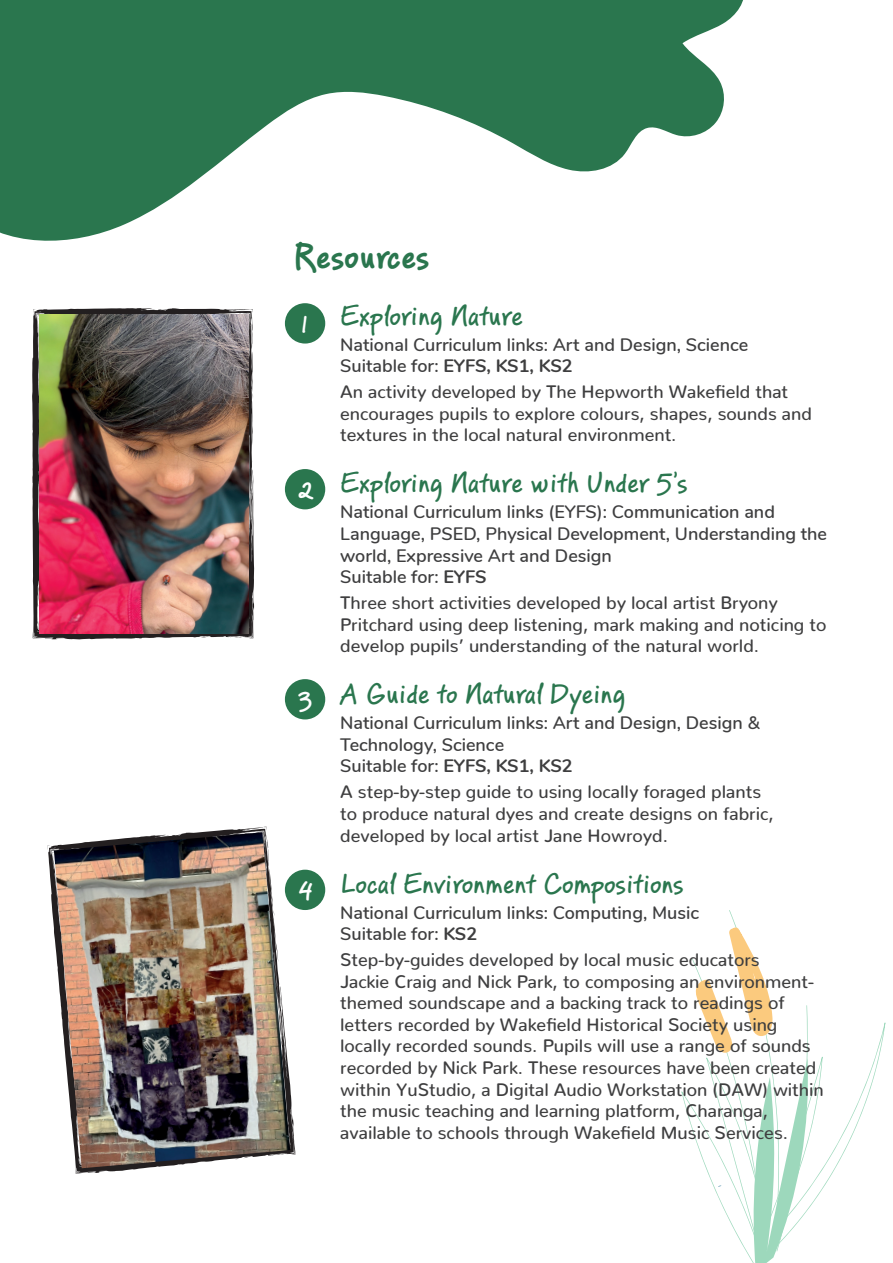
<style>
.page{position:relative;width:893px;height:1263px;background:#fff}
.page>*{position:absolute;margin:0;border:0;box-sizing:border-box;transform-origin:0 0}
.t1{font:700 36px "PF Reminder";color:#2a764e}
.t2{font:500 28.5px "PF Reminder";color:#2a764e}
.t3{font:700 24.3px "PF Reminder";color:#fff}
.t4{font:500 18px/21.6px "Nunito";color:#3e3e3f}
.t5{font:600 18px/21.6px "Nunito";color:#3e3e3f}
.s1{font-weight:700}
</style>
<div class="page">
<svg style="left:681px;top:910px;width:204px;height:353px"></svg>
<svg style="left:0;top:0;width:743px;height:241px;fill:#2a764e"></svg>
<div style="left:285px;top:303px;width:40px;height:41px;background:#2a764e;border-radius:50%"></div>
<div style="left:285px;top:469px;width:40px;height:40px;background:#2a764e;border-radius:50%"></div>
<div style="left:285px;top:679px;width:40px;height:40px;background:#2a764e;border-radius:50%"></div>
<div style="left:285px;top:870px;width:40px;height:40px;background:#2a764e;border-radius:50%"></div>
<svg style="left:48px;top:827px;width:247px;height:347px"></svg>
<img style="left:54px;top:832px;width:236px;height:336px">
<svg style="left:32px;top:308px;width:222px;height:331px;background:#5d5758"></svg>
<img style="left:39px;top:314px;width:209px;height:319px">
<h1 class="t1" style="left:291px;top:234px;width:140px">Resources</h1>
<h3 class="t3" style="left:298px;top:309px;width:13px">1</h3>
<h3 class="t3" style="left:298px;top:475px;width:17px">2</h3>
<h3 class="t3" style="left:298px;top:685px;width:16px">3</h3>
<h3 class="t3" style="left:298px;top:875px;width:17px">4</h3>
<h2 class="t2" style="left:340px;top:298px;width:184px">Exploring Nature</h2>
<p class="t5" style="left:340px;top:332px;width:410px">National Curriculum links: Art and Design, Science<br>Suitable for: <span class="s1">EYFS, KS1, KS2</span></p>
<p class="t4" style="left:340px;top:379px;width:473px">An activity developed by The Hepworth Wakefield that encourages pupils to explore colours, shapes, sounds and textures in the local natural environment.</p>
<h2 class="t2" style="left:340px;top:466px;width:349px">Exploring Nature with Under 5’s</h2>
<p class="t5" style="left:340px;top:500px;width:488px">National Curriculum links (EYFS): Communication and Language, PSED, Physical Development, Understanding the world, Expressive Art and Design<br>Suitable for: <span class="s1">EYFS</span></p>
<p class="t4" style="left:340px;top:590px;width:488px">Three short activities developed by local artist Bryony<br>Pritchard using deep listening, mark making and noticing to develop pupils’ understanding of the natural world.</p>
<h2 class="t2" style="left:340px;top:677px;width:287px">A Guide to Natural Dyeing</h2>
<p class="t5" style="left:340px;top:711px;width:421px">National Curriculum links: Art and Design, Design &amp;<br>Technology, Science<br>Suitable for: <span class="s1">EYFS, KS1, KS2</span></p>
<p class="t4" style="left:340px;top:779px;width:435px">A step-by-step guide to using locally foraged plants to produce natural dyes and create designs on fabric, developed by local artist Jane Howroyd.</p>
<h2 class="t2" style="left:340px;top:866px;width:345px">Local Environment Compositions</h2>
<p class="t5" style="left:340px;top:900px;width:360px">National Curriculum links: Computing, Music<br>Suitable for: <span class="s1">KS2</span></p>
<p class="t4" style="left:340px;top:947px;width:485px">Step-by-guides developed by local music educators<br>Jackie Craig and Nick Park, to composing an environment&shy;themed soundscape and a backing track to readings of letters recorded by Wakefield Historical Society using locally recorded sounds. Pupils will use a range of sounds recorded by Nick Park. These resources have been created within YuStudio, a Digital Audio Workstation (DAW) within the music teaching and learning platform, Charanga, available to schools through Wakefield Music Services.</p>
</div>
